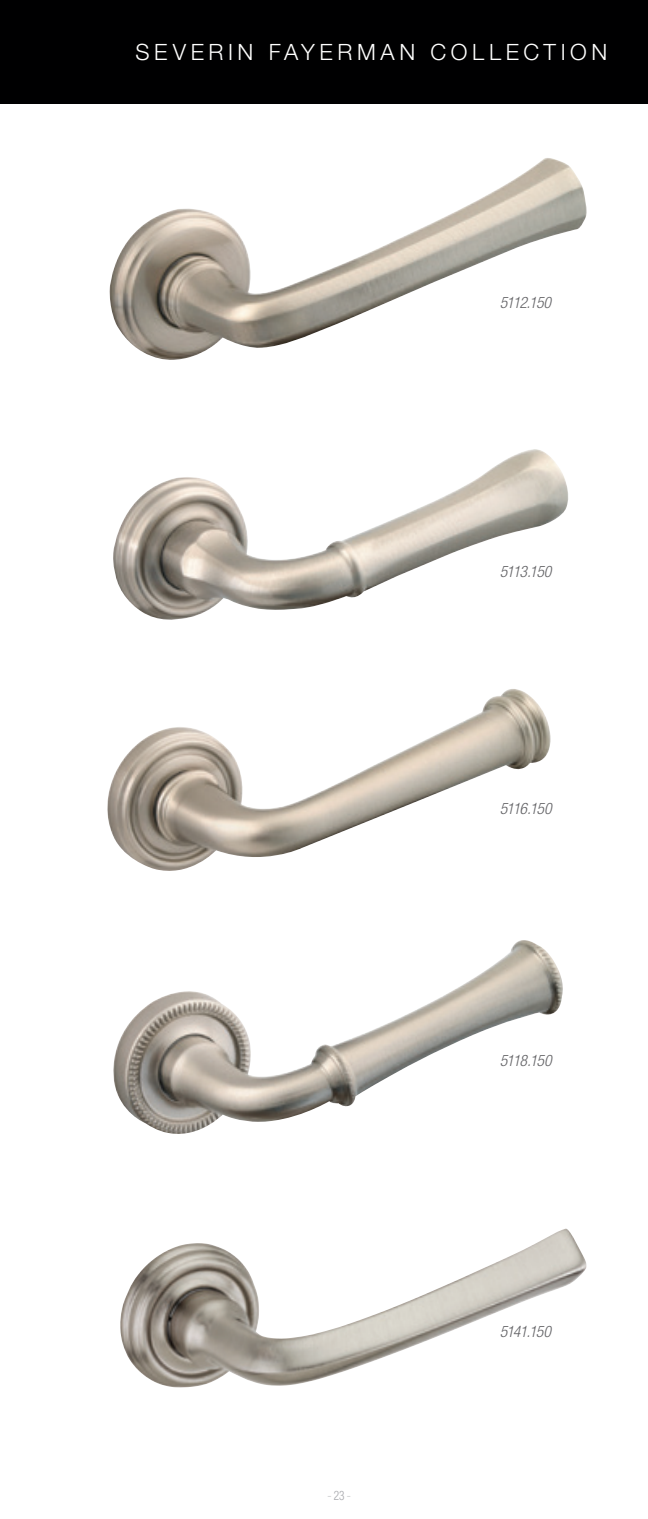
<style>
.page{position:relative;width:648px;height:1519px;background:#fff}
.page>*{position:absolute;margin:0;border:0;box-sizing:border-box;transform-origin:0 0}
.t1{font:300 22.5px "Helvetica Neue";letter-spacing:.205em;color:#fff}
.t2{font:italic 300 condensed 15.75px "Helvetica Neue";letter-spacing:-.05em;color:#636366}
.t3{font:300 condensed 12.38px "Helvetica";color:#c7c8ca}
.s1{color:#a8a9ad}
</style>
<div class="page">
<img style="left:120px;top:1228px;width:467px;height:159px">
<img style="left:109px;top:158px;width:478px;height:202px">
<img style="left:113px;top:449px;width:456px;height:171px">
<img style="left:107px;top:689px;width:444px;height:182px">
<img style="left:113px;top:940px;width:450px;height:194px">
<div style="left:0;top:0;width:648px;height:104px;background:#000001"></div>
<h1 class="t1" style="left:135px;top:39px;width:474px">SEVERIN FAYERMAN COLLECTION</h1>
<p class="t2" style="left:500px;top:293px;width:53px">5112.150</p>
<p class="t2" style="left:500px;top:563px;width:53px">5113.150</p>
<p class="t2" style="left:500px;top:799px;width:53px">5116.150</p>
<p class="t2" style="left:500px;top:1051px;width:53px">5118.150</p>
<p class="t3" style="left:327px;top:1488px;width:25px">- <span class="s1">23</span> -</p>
<p class="t2" style="left:500px;top:1322px;width:53px">5141.150</p>
</div>
